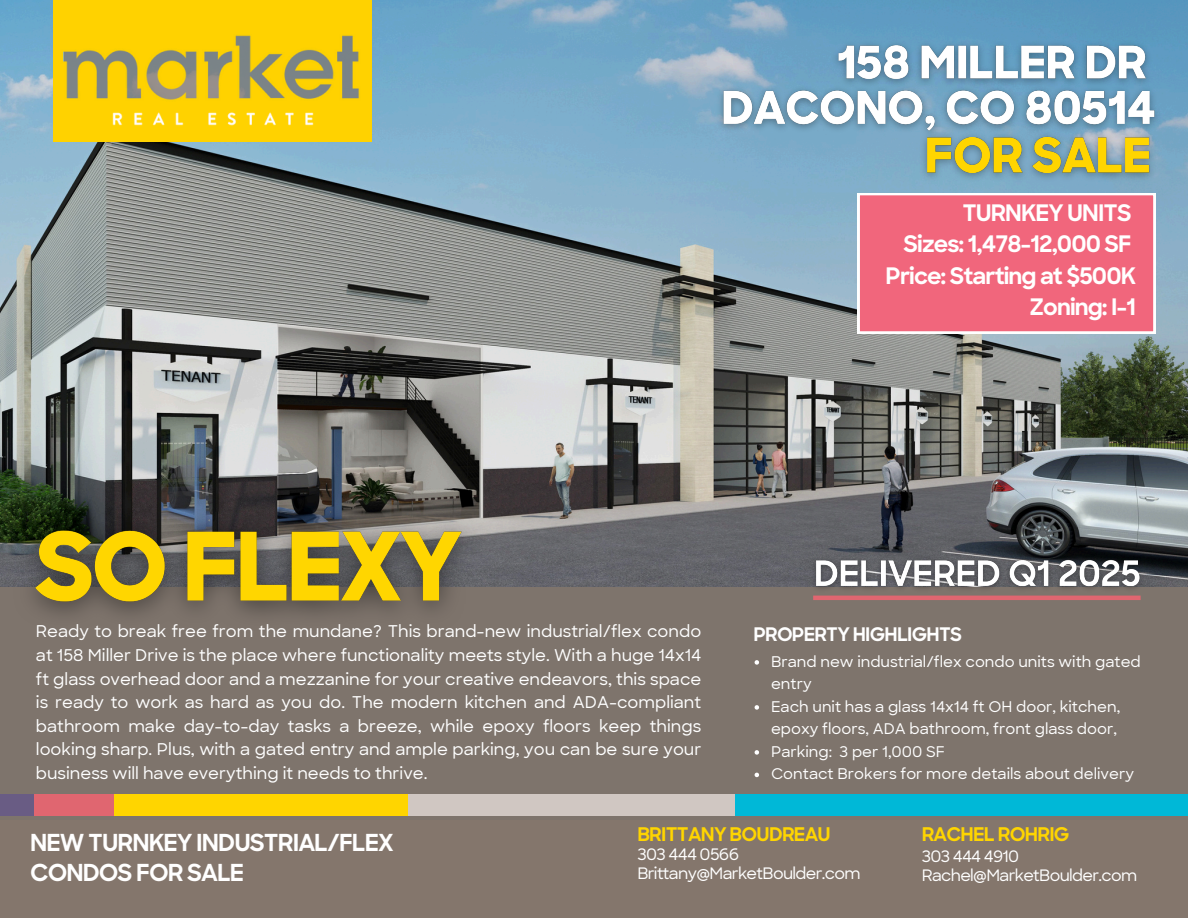
<style>
.page{position:relative;width:1188px;height:918px;background:#fff}
.page>*{position:absolute;margin:0;border:0;box-sizing:border-box;transform-origin:0 0}
.t1{font:700 23.4px/29.2px "Sharp Sans";letter-spacing:-.04em;color:#fff}
.t2{font:700 22.8px/31.5px "Sharp Sans";letter-spacing:-.04em;color:#fff;text-align:right}
.t3{font:700 18.9px "Sharp Sans";letter-spacing:-.04em;color:#ffd500}
.t4{font:700 18.75px "Sharp Sans";letter-spacing:-.04em;color:#fff}
.t5{font:500 16.5px/23.7px "Sharp Sans";color:#fff;text-align:justify}
.t6{font:500 16.05px "Sharp Sans";letter-spacing:-.04em;color:#fff}
.t7{font:500 15px/22.5px "Sharp Sans";color:#fff}
</style>
<div class="page">
<img style="left:0;top:0;width:1188px;height:588px">
<div style="left:0;top:588px;width:1188px;height:234px;background:#7e746c"></div>
<div style="left:735px;top:795px;width:453px;height:20px;background:#00b8d7"></div>
<div style="left:408px;top:795px;width:327px;height:20px;background:#d0c7c2"></div>
<div style="left:114px;top:795px;width:294px;height:20px;background:#ffd500"></div>
<div style="left:34px;top:795px;width:80px;height:20px;background:#e06670"></div>
<div style="left:0;top:795px;width:34px;height:20px;background:#695c84"></div>
<div style="left:0;top:820px;width:1188px;height:98px;background:#84766c"></div>
<img style="left:53px;top:0;width:318px;height:141px">
<div style="left:858px;top:193px;width:297px;height:140px;background:#f1667c"></div>
<img style="left:0;top:499px;width:498px;height:116px">
<hr style="left:813px;top:596px;width:328px;height:4px;background:#e06670">
<img style="left:712px;top:34px;width:455px;height:110px">
<svg style="left:755px;top:660px;width:4px;height:5px"></svg>
<svg style="left:755px;top:705px;width:4px;height:5px"></svg>
<svg style="left:755px;top:750px;width:4px;height:5px"></svg>
<svg style="left:755px;top:773px;width:4px;height:4px"></svg>
<img style="left:914px;top:126px;width:250px;height:63px">
<img style="left:806px;top:551px;width:345px;height:47px">
<p class="t2" style="left:886px;top:199px;width:252px">TURNKEY UNITS<br>Sizes: 1,478-12,000 SF<br>Price: Starting at $500K<br>Zoning: I-1</p>
<h5 class="t5" style="left:36px;top:620px;width:667px">Ready to break free from the mundane? This brand-new industrial/flex condo at 158 Miller Drive is the place where functionality meets style. With a huge 14x14 ft glass overhead door and a mezzanine for your creative endeavors, this space is ready to work as hard as you do. The modern kitchen and ADA-compliant bathroom make day-to-day tasks a breeze, while epoxy floors keep things looking sharp. Plus, with a gated entry and ample parking, you can be sure your business will have everything it needs to thrive.</h5>
<p class="t4" style="left:753px;top:627px;width:210px">PROPERTY HIGHLIGHTS</p>
<h6 class="t7" style="left:771px;top:650px;width:371px">Brand new industrial/flex condo units with gated entry</h6>
<p class="t7" style="left:771px;top:695px;width:351px">Each unit has a glass 14x14 ft OH door, kitchen, epoxy floors, ADA bathroom, front glass door,</p>
<p class="t7" style="left:771px;top:740px;width:175px">Parking: 3 per 1,000 SF</p>
<p class="t7" style="left:771px;top:763px;width:365px">Contact Brokers for more details about delivery</p>
<p class="t1" style="left:30px;top:831px;width:365px">NEW TURNKEY INDUSTRIAL/FLEX<br>CONDOS FOR SALE</p>
<h6 class="t3" style="left:637px;top:827px;width:195px">BRITTANY BOUDREAU</h6>
<p class="t6" style="left:637px;top:844px;width:103px">303 444 0566</p>
<h4 class="t6" style="left:637px;top:863px;width:225px">Brittany@MarketBoulder.com</h4>
<h6 class="t3" style="left:922px;top:827px;width:149px">RACHEL ROHRIG</h6>
<p class="t6" style="left:922px;top:846px;width:99px">303 444 4910</p>
<p class="t6" style="left:922px;top:865px;width:217px">Rachel@MarketBoulder.com</p>
</div>
